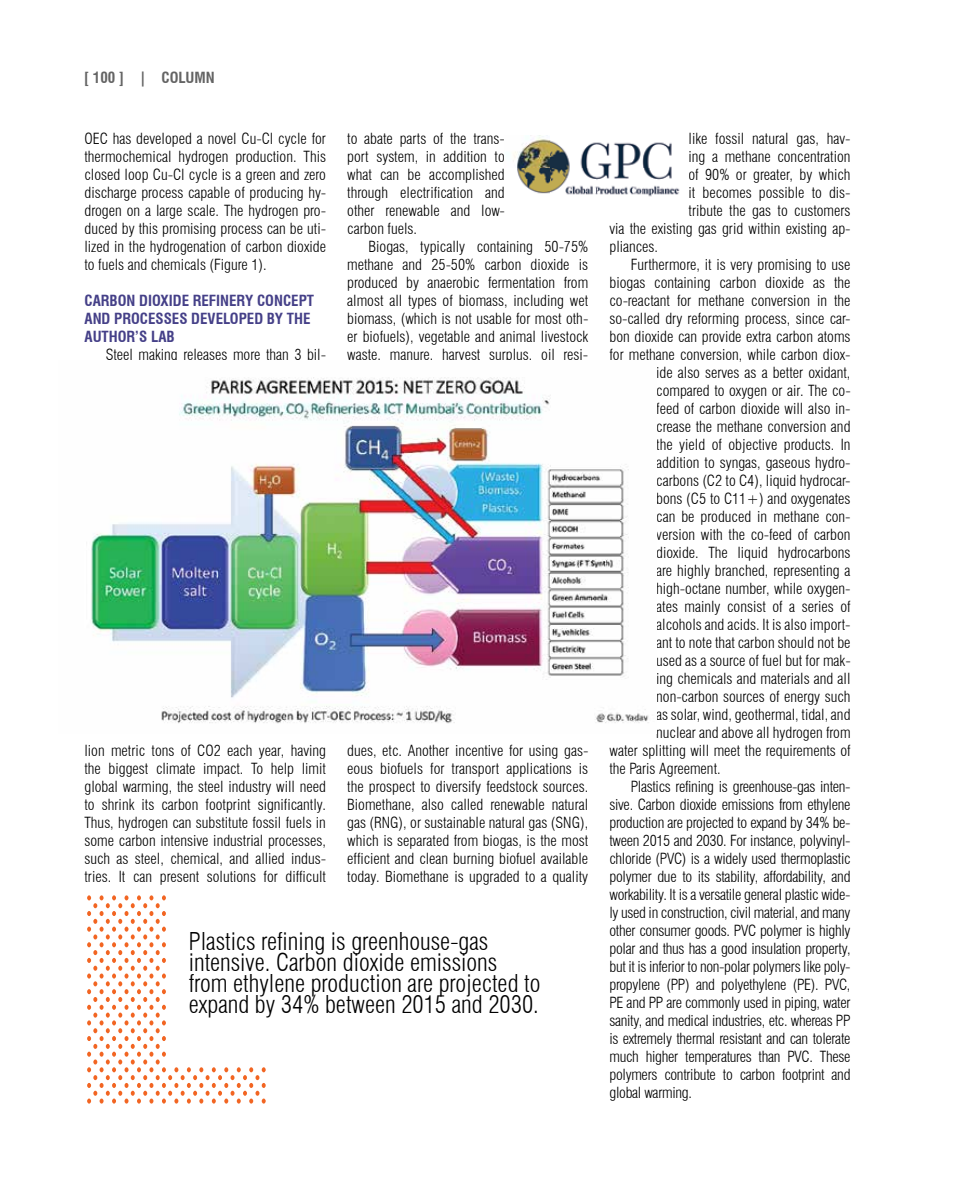
<style>
.page{position:relative;width:978px;height:1191px;background:#fff}
.page>*{position:absolute;margin:0;border:0;box-sizing:border-box;transform-origin:0 0}
.t1{font:300 condensed 24px/21px "Swiss 721 BT";color:#000}
.t2{font:300 condensed 15px/18px "Swiss 721 BT";color:#000;text-align:justify}
.t3{font:300 condensed 15px "Swiss 721 BT";letter-spacing:-.02em;color:#000}
.t4{font:700 condensed 15px/18px "Swiss 721 BT";color:#454088}
.t5{font:700 condensed 15px "Swiss 721 BT";color:#646464}
</style>
<div class="page">
<img style="left:91px;top:377px;width:558px;height:347px">
<svg style="left:87px;top:895px;width:179px;height:208px"></svg>
<div style="left:168px;top:889px;width:98px;height:176px;background:#fff"></div>
<img style="left:513px;top:135px;width:167px;height:62px">
<p class="t5" style="left:84px;top:68px;width:132px">[ 100 ] | COLUMN</p>
<p class="t2" style="left:84px;top:130px;width:243px">OEC has developed a novel Cu-Cl cycle for thermochemical hydrogen production. This closed loop Cu-Cl cycle is a green and zero discharge process capable of producing hy&shy;drogen on a large scale. The hydrogen pro&shy;duced by this promising process can be uti&shy;lized in the hydrogenation of carbon dioxide to fuels and chemicals (Figure 1).</p>
<p class="t4" style="left:84px;top:292px;width:231px">CARBON DIOXIDE REFINERY CONCEPT<br>AND PROCESSES DEVELOPED BY THE<br>AUTHOR’S LAB</p>
<p class="t2" style="left:106px;top:346px;width:222px">Steel making releases more than 3 bil-</p>
<p class="t2" style="left:347px;top:130px;width:159px">to abate parts of the trans&shy;port system, in addition to what can be accomplished through electrification and other renewable and low&shy;carbon fuels.</p>
<p class="t2" style="left:347px;top:238px;width:242px;text-indent:21px">Biogas, typically containing 50-75% methane and 25-50% carbon dioxide is produced by anaerobic fermentation from almost all types of biomass, including wet biomass, (which is not usable for most oth&shy;er biofuels), vegetable and animal livestock waste, manure, harvest surplus, oil resi-</p>
<p class="t2" style="left:84px;top:742px;width:243px">lion metric tons of CO2 each year, having the biggest climate impact. To help limit global warming, the steel industry will need to shrink its carbon footprint significantly.<br>Thus, hydrogen can substitute fossil fuels in some carbon intensive industrial processes, such as steel, chemical, and allied indus&shy;tries. It can present solutions for difficult</p>
<p class="t2" style="left:347px;top:742px;width:242px">dues, etc. Another incentive for using gas&shy;eous biofuels for transport applications is the prospect to diversify feedstock sources.<br>Biomethane, also called renewable natural gas (RNG), or sustainable natural gas (SNG), which is separated from biogas, is the most efficient and clean burning biofuel available today. Biomethane is upgraded to a quality</p>
<h1 class="t1" style="left:189px;top:931px;width:353px">Plastics refining is greenhouse-gas intensive. Carbon dioxide emissions from ethylene production are projected to expand by 34% between 2015 and 2030.</h1>
<p class="t2" style="left:689px;top:130px;width:164px">like fossil natural gas, hav-</p>
<p class="t2" style="left:689px;top:148px;width:164px">ing a methane concentration</p>
<p class="t2" style="left:689px;top:166px;width:164px">of 90% or greater, by which</p>
<p class="t2" style="left:689px;top:184px;width:163px">it becomes possible to dis-</p>
<p class="t2" style="left:689px;top:202px;width:163px">tribute the gas to customers</p>
<p class="t2" style="left:609px;top:220px;width:243px">via the existing gas grid within existing ap-</p>
<p class="t2" style="left:609px;top:238px;width:50px">pliances.</p>
<p class="t2" style="left:631px;top:256px;width:221px">Furthermore, it is very promising to use</p>
<p class="t2" style="left:609px;top:274px;width:243px">biogas containing carbon dioxide as the</p>
<p class="t2" style="left:609px;top:292px;width:243px">co-reactant for methane conversion in the</p>
<p class="t2" style="left:609px;top:310px;width:243px">so-called dry reforming process, since car-</p>
<p class="t2" style="left:609px;top:328px;width:243px">bon dioxide can provide extra carbon atoms</p>
<p class="t2" style="left:609px;top:346px;width:243px">for methane conversion, while carbon diox-</p>
<p class="t2" style="left:656px;top:364px;width:196px">ide also serves as a better oxidant,</p>
<p class="t2" style="left:656px;top:382px;width:196px">compared to oxygen or air. The co-</p>
<p class="t2" style="left:656px;top:400px;width:196px">feed of carbon dioxide will also in-</p>
<p class="t2" style="left:656px;top:418px;width:196px">crease the methane conversion and</p>
<p class="t2" style="left:656px;top:436px;width:196px">the yield of objective products. In</p>
<p class="t2" style="left:656px;top:454px;width:196px">addition to syngas, gaseous hydro-</p>
<p class="t2" style="left:656px;top:472px;width:196px">carbons (C2 to C4), liquid hydrocar-</p>
<p class="t2" style="left:656px;top:490px;width:196px">bons (C5 to C11+) and oxygenates</p>
<p class="t2" style="left:656px;top:508px;width:196px">can be produced in methane con-</p>
<p class="t2" style="left:656px;top:526px;width:196px">version with the co-feed of carbon</p>
<p class="t2" style="left:656px;top:544px;width:196px">dioxide. The liquid hydrocarbons</p>
<p class="t2" style="left:656px;top:562px;width:196px">are highly branched, representing a</p>
<p class="t2" style="left:656px;top:580px;width:196px">high-octane number, while oxygen-</p>
<p class="t2" style="left:656px;top:598px;width:196px">ates mainly consist of a series of</p>
<p class="t2" style="left:656px;top:616px;width:196px">alcohols and acids. It is also import-</p>
<p class="t2" style="left:656px;top:634px;width:196px">ant to note that carbon should not be</p>
<p class="t2" style="left:656px;top:652px;width:196px">used as a source of fuel but for mak-</p>
<p class="t2" style="left:656px;top:670px;width:196px">ing chemicals and materials and all</p>
<p class="t2" style="left:656px;top:688px;width:196px">non-carbon sources of energy such</p>
<p class="t2" style="left:656px;top:706px;width:196px">as solar, wind, geothermal, tidal, and</p>
<p class="t2" style="left:656px;top:724px;width:196px">nuclear and above all hydrogen from</p>
<p class="t2" style="left:609px;top:742px;width:243px">water splitting will meet the requirements of</p>
<p class="t2" style="left:609px;top:760px;width:113px">the Paris Agreement.</p>
<p class="t3" style="left:631px;top:778px;width:221px">Plastics refining is greenhouse-gas inten-</p>
<p class="t3" style="left:609px;top:796px;width:243px">sive. Carbon dioxide emissions from ethylene</p>
<p class="t3" style="left:609px;top:814px;width:243px">production are projected to expand by 34% be-</p>
<p class="t3" style="left:609px;top:832px;width:243px">tween 2015 and 2030. For instance, polyvinyl-</p>
<p class="t3" style="left:609px;top:850px;width:243px">chloride (PVC) is a widely used thermoplastic</p>
<p class="t3" style="left:609px;top:868px;width:243px">polymer due to its stability, affordability, and</p>
<p class="t3" style="left:609px;top:886px;width:243px">workability. It is a versatile general plastic wide-</p>
<p class="t3" style="left:609px;top:904px;width:243px">ly used in construction, civil material, and many</p>
<p class="t3" style="left:609px;top:922px;width:243px">other consumer goods. PVC polymer is highly</p>
<p class="t3" style="left:609px;top:940px;width:243px">polar and thus has a good insulation property,</p>
<p class="t3" style="left:609px;top:958px;width:243px">but it is inferior to non-polar polymers like poly-</p>
<p class="t3" style="left:609px;top:976px;width:243px">propylene (PP) and polyethylene (PE). PVC,</p>
<p class="t3" style="left:609px;top:994px;width:243px">PE and PP are commonly used in piping, water</p>
<p class="t3" style="left:609px;top:1012px;width:243px">sanity, and medical industries, etc. whereas PP</p>
<p class="t3" style="left:609px;top:1030px;width:243px">is extremely thermal resistant and can tolerate</p>
<p class="t3" style="left:609px;top:1048px;width:243px">much higher temperatures than PVC. These</p>
<p class="t3" style="left:609px;top:1066px;width:243px">polymers contribute to carbon footprint and</p>
<p class="t3" style="left:609px;top:1084px;width:84px">global warming.</p>
</div>
